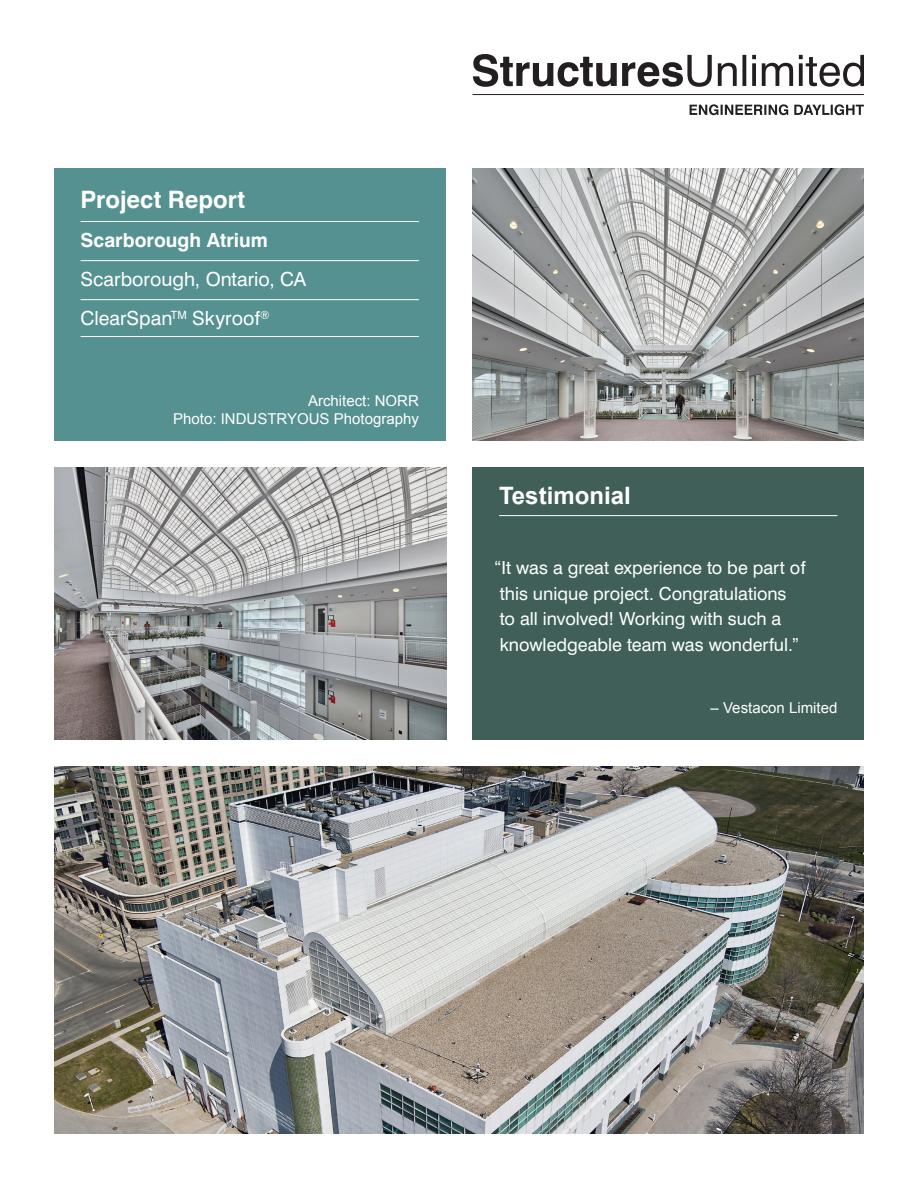
<style>
.page{position:relative;width:918px;height:1188px;background:#fff}
.page>*{position:absolute;margin:0;border:0;box-sizing:border-box;transform-origin:0 0}
.t1{font:700 24px "Swiss 721 BT";color:#fff}
.t2{font:700 24px "Arial";color:#fff}
.t3{font:19.5px/39px "Swiss 721 BT";color:#fff}
.t4{font:700 19.5px "Swiss 721 BT";color:#fff}
.t5{font:18px/25.5px "Swiss 721 BT";color:#fff}
.t6{font:15px/18px "Arial";color:#fff;text-align:right}
</style>
<div class="page">
<div style="left:54px;top:168px;width:392px;height:273px;background:#549190"></div>
<hr style="left:81px;top:221px;width:338px;height:1px;background:#fff">
<hr style="left:81px;top:260px;width:338px;height:1px;background:#fff">
<hr style="left:81px;top:299px;width:338px;height:1px;background:#fff">
<hr style="left:81px;top:336px;width:338px;height:1px;background:#fff">
<div style="left:472px;top:467px;width:392px;height:273px;background:#3f5f58"></div>
<img style="left:472px;top:168px;width:392px;height:273px">
<img style="left:54px;top:766px;width:810px;height:368px">
<img style="left:55px;top:467px;width:391px;height:273px">
<hr style="left:499px;top:515px;width:338px;height:1px;background:#fff">
<hr style="left:472px;top:94px;width:392px;height:1px;background:#231f20">
<svg style="left:690px;top:104px;width:174px;height:11px"></svg>
<svg style="left:473px;top:54px;width:391px;height:33px"></svg>
<h1 class="t1" style="left:81px;top:185px;width:166px">Project Report</h1>
<p class="t4" style="left:81px;top:228px;width:189px">Scarborough Atrium</p>
<p class="t3" style="left:81px;top:259px;width:227px">Scarborough, Ontario, CA<br>ClearSpan<sup>TM</sup> Skyroof<sup>®</sup></p>
<p class="t6" style="left:173px;top:392px;width:247px">Architect: NORR<br>Photo: INDUSTRYOUS Photography</p>
<h1 class="t2" style="left:499px;top:480px;width:133px">Testimonial</h1>
<p class="t5" style="left:500px;top:555px;width:307px;text-indent:-5px">“It was a great experience to be part of this unique project. Congratulations to all involved! Working with such a knowledgeable team was wonderful.”</p>
<p class="t6" style="left:711px;top:699px;width:128px">– Vestacon Limited</p>
</div>
